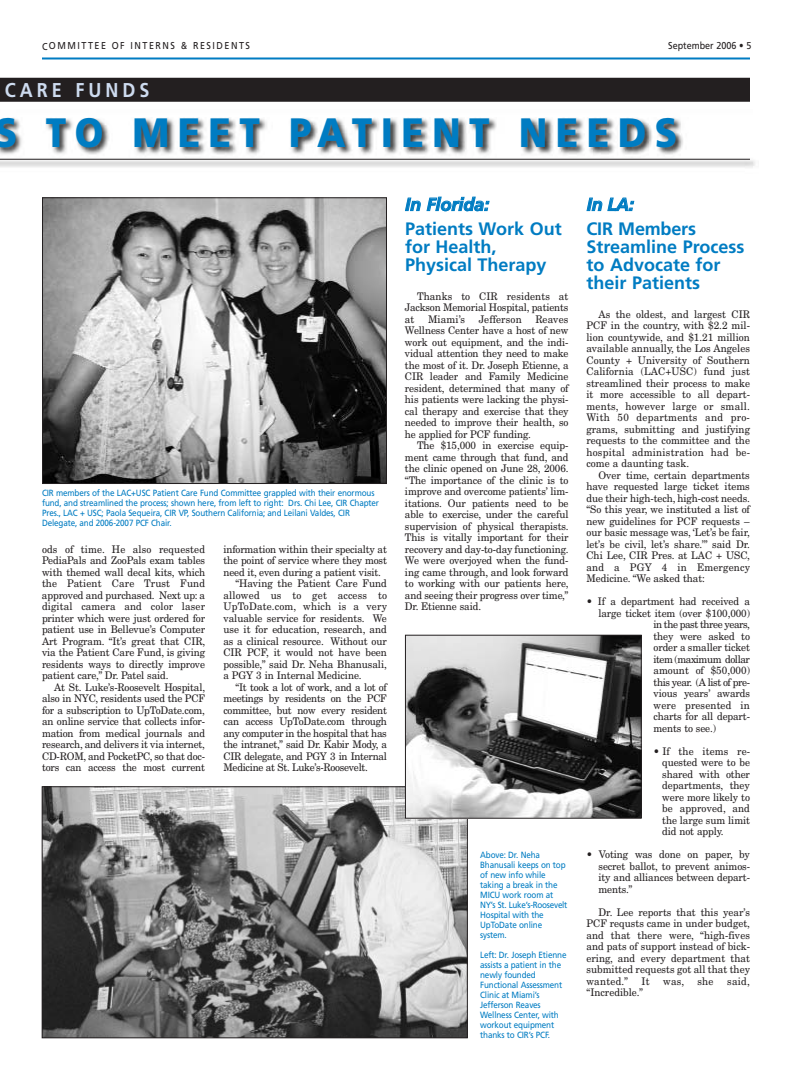
<style>
.page{position:relative;width:792px;height:1080px;background:#fff}
.page>*{position:absolute;margin:0;border:0;box-sizing:border-box;transform-origin:0 0}
.t1{font:900 41px "Frutiger";letter-spacing:.225em;color:#007cc2;scale:.9 1}
.t2{font:700 20px "Frutiger";letter-spacing:.22em;color:#cddbef;scale:.9 1}
.t3{font:700 18px/18px "Frutiger";color:#007cc2}
.t4{font:italic 700 18px "Frutiger";letter-spacing:-.005em;color:#007cc2}
.t5{font:10.5px/11.5px "New Century Schlbk";letter-spacing:-.01em;color:#231f20;text-align:justify;scale:.95 1}
.t6{font:10.5px "New Century Schlbk";letter-spacing:-.03em;color:#231f20;scale:.95 1}
.t7{font:10.5px "New Century Schlbk";letter-spacing:.015em;color:#231f20;scale:.95 1}
.t8{font:10.5px "New Century Schlbk";letter-spacing:-.04em;color:#231f20;scale:.95 1}
.t9{font:10.5px "New Century Schlbk";letter-spacing:.01em;color:#231f20;scale:.95 1}
.t10{font:10.5px "New Century Schlbk";letter-spacing:-.045em;color:#231f20;scale:.95 1}
.t11{font:10px "Frutiger";letter-spacing:.165em;color:#231f20;scale:.9 1}
.t12{font:10px "Frutiger";color:#231f20;scale:.9 1}
.t13{font:9px/10px "Frutiger";letter-spacing:-.015em;color:#007cc2;scale:.9 1}
</style>
<div class="page">
<hr style="left:42px;top:57px;width:708px;height:2px;background:#007cc2">
<img style="left:44px;top:789px;width:422px;height:247px">
<div style="left:42px;top:787px;width:426px;height:251px;border:1px solid #231f20"></div>
<img style="left:0;top:118px;width:755px;height:50px">
<div style="left:0;top:78px;width:750px;height:24px;background:#231f20"></div>
<hr style="left:0;top:159px;width:750px;height:1px;background:#231f20">
<img style="left:44px;top:199px;width:341px;height:283px">
<div style="left:42px;top:197px;width:345px;height:287px;border:1px solid #231f20"></div>
<img style="left:407px;top:637px;width:233px;height:179px">
<div style="left:405px;top:635px;width:237px;height:183px;border:1px solid #231f20"></div>
<p class="t11" style="left:42px;top:42px;width:233px">COMMITTEE OF INTERNS &amp; RESIDENTS</p>
<p class="t12" style="left:668px;top:42px;width:94px">September 2006 • 5</p>
<h2 class="t2" style="left:5px;top:82px;width:162px">CARE FUNDS</h2>
<h1 class="t1" style="left:-6px;top:116px;width:761px">S TO MEET PATIENT NEEDS</h1>
<p class="t13" style="left:42px;top:489px;width:376px">CIR members of the LAC+USC Patient Care Fund Committee grappled with their enormous fund, and streamlined the process; shown here, from left to right: Drs. Chi Lee, CIR Chapter Pres., LAC + USC; Paola Sequeira, CIR VP, Southern California; and Leilani Valdes, CIR Delegate, and 2006-2007 PCF Chair.</p>
<p class="t5" style="left:42px;top:544px;width:173px">ods of time. He also requested PediaPals and ZooPals exam tables with themed wall decal kits, which the Patient Care Trust Fund approved and purchased. Next up: a digital camera and color laser printer which were just ordered for patient use in Bellevue’s Computer Art Program. “It’s great that CIR, via the Patient Care Fund, is giving residents ways to directly improve patient care,” Dr. Patel said.</p>
<p class="t5" style="left:42px;top:682px;width:173px;text-indent:12px">At St. Luke’s-Roosevelt Hospital, also in NYC, residents used the PCF for a subscription to UpToDate.com, an online service that collects infor&shy;mation from medical journals and research, and delivers it via internet, CD-ROM, and PocketPC, so that doc&shy;tors can access the most current</p>
<p class="t5" style="left:223px;top:544px;width:174px">information within their specialty at</p>
<p class="t5" style="left:223px;top:556px;width:174px">the point of service where they most</p>
<p class="t5" style="left:223px;top:567px;width:167px">need it, even during a patient visit.</p>
<p class="t5" style="left:235px;top:579px;width:161px">“Having the Patient Care Fund</p>
<p class="t7" style="left:223px;top:591px;width:174px">allowed us to get access to</p>
<p class="t7" style="left:223px;top:603px;width:174px">UpToDate.com, which is a very</p>
<p class="t5" style="left:223px;top:613px;width:174px">valuable service for residents. We</p>
<p class="t5" style="left:223px;top:625px;width:174px">use it for education, research, and</p>
<p class="t5" style="left:223px;top:636px;width:173px">as a clinical resource. Without our</p>
<p class="t5" style="left:223px;top:648px;width:174px">CIR PCF, it would not have been</p>
<p class="t5" style="left:223px;top:659px;width:174px">possible,” said Dr. Neha Bhanusali,</p>
<p class="t5" style="left:223px;top:671px;width:147px">a PGY 3 in Internal Medicine.</p>
<p class="t6" style="left:235px;top:683px;width:161px">“It took a lot of work, and a lot of</p>
<p class="t6" style="left:223px;top:695px;width:174px">meetings by residents on the PCF</p>
<p class="t6" style="left:223px;top:706px;width:174px">committee, but now every resident</p>
<p class="t5" style="left:223px;top:717px;width:174px">can access UpToDate.com through</p>
<p class="t6" style="left:223px;top:729px;width:174px">any computer in the hospital that has</p>
<p class="t6" style="left:223px;top:741px;width:174px">the intranet,” said Dr. Kabir Mody, a</p>
<p class="t6" style="left:223px;top:752px;width:174px">CIR delegate, and PGY 3 in Internal</p>
<p class="t6" style="left:224px;top:764px;width:154px">Medicine at St. Luke’s-Roosevelt.</p>
<h3 class="t4" style="left:405px;top:197px;width:85px">In Florida:</h3>
<h3 class="t3" style="left:405px;top:221px;width:158px">Patients Work Out for Health,<br>Physical Therapy</h3>
<p class="t5" style="left:405px;top:291px;width:174px;text-indent:12px">Thanks to CIR residents at Jackson Memorial Hospital, patients at</p>
<p class="t5" style="left:428px;top:314px;width:41px">Miami’s</p>
<p class="t9" style="left:479px;top:315px;width:47px">Jefferson</p>
<p class="t5" style="left:405px;top:314px;width:174px;text-indent:130px">Reaves Wellness Center have a host of new work out equipment, and the indi&shy;vidual attention they need to make the most of it. Dr. Joseph Etienne, a CIR leader and Family Medicine resident, determined that many of his patients were lacking the physi&shy;cal therapy and exercise that they needed to improve their health, so he applied for PCF funding.</p>
<p class="t5" style="left:405px;top:441px;width:174px;text-indent:12px">The $15,000 in exercise equip&shy;ment came through that fund, and the clinic opened on June 28, 2006. “The importance of the clinic is to improve and overcome patients’ lim&shy;itations. Our patients need to be able to exercise, under the careful supervision of physical therapists.<br>This is vitally important for their recovery and day-to-day functioning.<br>We were overjoyed when the fund&shy;ing came through, and look forward to working with our patients here, and seeing their progress over time,” Dr. Etienne said.</p>
<p class="t13" style="left:480px;top:851px;width:98px">Above: Dr. Neha<br>Bhanusali keeps on top of new info while taking a break in the<br>MICU work room at<br>NY’s St. Luke’s-Roosevelt<br>Hospital with the<br>UpToDate online system.</p>
<p class="t13" style="left:480px;top:951px;width:97px">Left: Dr. Joseph Etienne assists a patient in the newly founded<br>Functional Assessment<br>Clinic at Miami’s<br>Jefferson Reaves<br>Wellness Center, with workout equipment thanks to CIR’s PCF.</p>
<h3 class="t4" style="left:587px;top:197px;width:49px">In LA:</h3>
<h3 class="t3" style="left:586px;top:221px;width:159px">CIR Members<br>Streamline Process to Advocate for their Patients</h3>
<p class="t5" style="left:586px;top:309px;width:174px;text-indent:12px">As the oldest, and largest CIR PCF in the country, with $2.2 mil&shy;lion countywide, and $1.21 million available annually, the Los Angeles County + University of Southern California (LAC+USC) fund just streamlined their process to make it more accessible to all depart&shy;ments, however large or small.<br>With 50 departments and pro&shy;grams, submitting and justifying requests to the committee and the hospital administration had be&shy;come a daunting task.</p>
<p class="t5" style="left:586px;top:470px;width:174px;text-indent:12px">Over time, certain departments have requested large ticket items due their high-tech, high-cost needs. “So this year, we instituted a list of new guidelines for PCF requests – our basic message was, ‘Let’s be fair, let’s be civil, let’s share.’” said Dr.<br>Chi Lee, CIR Pres. at LAC + USC, and a PGY 4 in Emergency Medicine. “We asked that:</p>
<p class="t5" style="left:586px;top:597px;width:174px">• If a department had received a</p>
<p class="t5" style="left:598px;top:608px;width:161px">large ticket item (over $100,000)</p>
<p class="t8" style="left:654px;top:621px;width:103px">in the past three years,</p>
<p class="t5" style="left:654px;top:631px;width:103px">they were asked to</p>
<p class="t5" style="left:654px;top:643px;width:103px">order a smaller ticket</p>
<p class="t10" style="left:654px;top:655px;width:103px">item (maximum dollar</p>
<p class="t5" style="left:654px;top:666px;width:103px">amount of $50,000)</p>
<p class="t8" style="left:654px;top:678px;width:103px">this year. (A list of pre-</p>
<p class="t5" style="left:654px;top:689px;width:103px">vious years’ awards</p>
<p class="t9" style="left:654px;top:701px;width:103px">were presented in</p>
<p class="t5" style="left:654px;top:712px;width:103px">charts for all depart-</p>
<p class="t5" style="left:654px;top:723px;width:67px">ments to see.)</p>
<p class="t5" style="left:662px;top:746px;width:94px;text-indent:-9px">• If the items re&shy;quested were to be shared with other departments, they were more likely to be approved, and the large sum limit did not apply.</p>
<p class="t5" style="left:598px;top:850px;width:161px;text-indent:-12px">• Voting was done on paper, by secret ballot, to prevent animos&shy;ity and alliances between depart&shy;ments.”</p>
<p class="t5" style="left:586px;top:907px;width:174px;text-indent:12px">Dr. Lee reports that this year’s PCF requsts came in under budget, and that there were, “high-fives and pats of support instead of bick&shy;ering, and every department that submitted requests got all that they wanted.”</p>
<p class="t5" style="left:641px;top:976px;width:10px">It</p>
<p class="t5" style="left:663px;top:976px;width:24px">was,</p>
<p class="t5" style="left:697px;top:976px;width:18px">she</p>
<p class="t5" style="left:727px;top:976px;width:25px">said,</p>
<p class="t5" style="left:586px;top:988px;width:61px">“Incredible.”</p>
</div>
